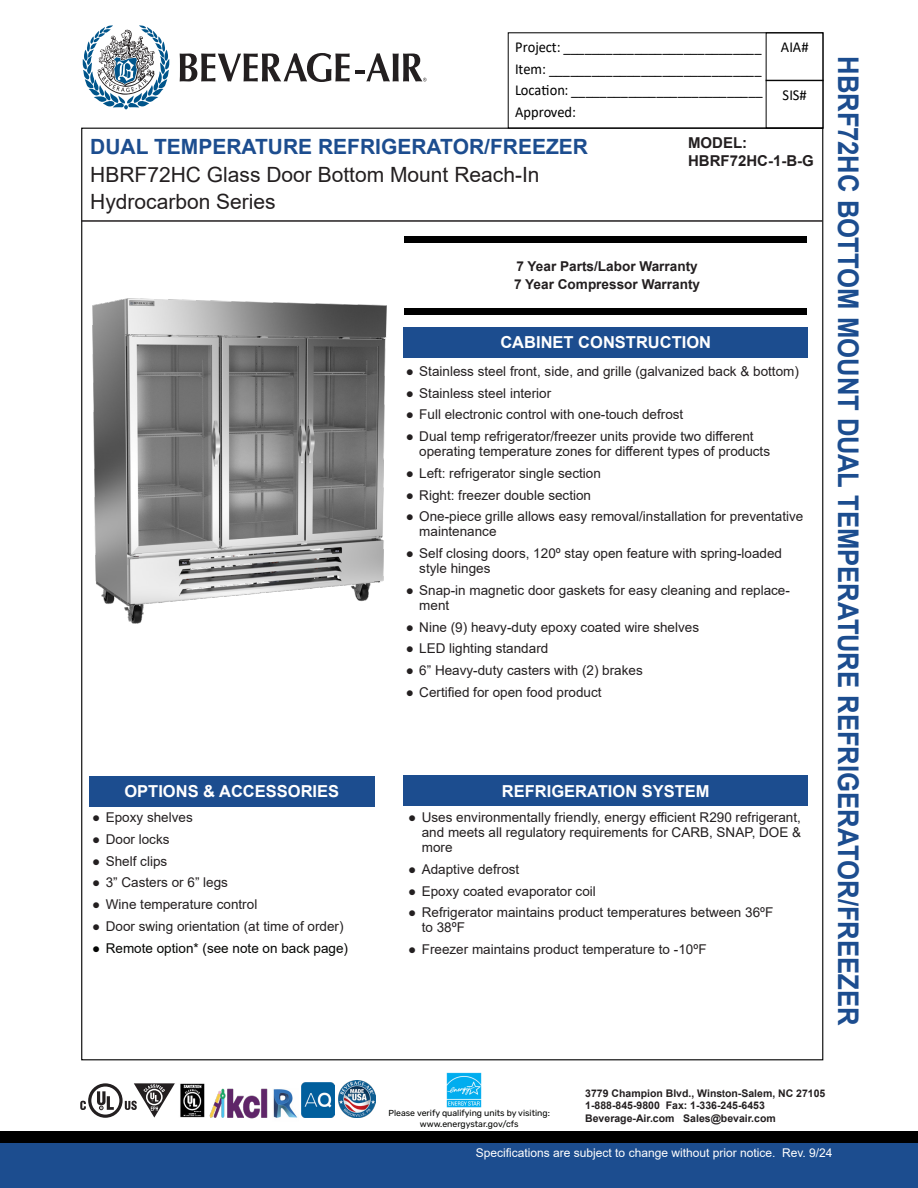
<style>
.page{position:relative;width:918px;height:1188px;background:#fff}
.page>*{position:absolute;margin:0;border:0;box-sizing:border-box;transform-origin:0 0}
.t1{font:700 28.5px "Arial";letter-spacing:-.005em;color:#1c4d8f;scale:.9 1}
.t2{font:21px "Arial";color:#231f20}
.t3{font:700 21px "Arial";color:#1c4d8f}
.t4{font:700 16.5px "Arial";color:#fff}
.t5{font:15.15px/21.5px "Calibri";color:#000;text-align:justify;scale:.95 1}
.t6{font:700 15px/18px "Arial";color:#231f20}
.t7{font:700 13.65px/18.1px "Arial";color:#231f20}
.t8{font:13.5px/15px "Arial";color:#231f20}
.t9{font:13.5px "Arial";color:#040503}
.t10{font:12px "Arial";color:#fff}
.t11{font:700 10.5px/12.6px "Arial";color:#231f20}
.Paragraph_Style_1{font:8.7px "Rubik";color:#040503}
.s1{font-family:"Arial Narrow"}
</style>
<div class="page">
<div style="left:508px;top:32px;width:315px;height:97px;border:1px solid #000"></div>
<div style="left:766px;top:32px;width:57px;height:49px;border:1px solid #000"></div>
<div style="left:766px;top:80px;width:57px;height:49px;border:1px solid #000"></div>
<hr style="left:81px;top:220px;width:742px;height:2px;background:#231f20">
<div style="left:89px;top:776px;width:285px;height:30px;background:#1c4d8f"></div>
<svg style="left:83px;top:25px;width:86px;height:85px"></svg>
<svg style="left:180px;top:53px;width:246px;height:29px"></svg>
<div style="left:404px;top:776px;width:404px;height:30px;background:#1c4d8f"></div>
<div style="left:404px;top:327px;width:404px;height:31px;background:#1c4d8f"></div>
<div style="left:0;top:1131px;width:918px;height:22px;background:#000"></div>
<div style="left:0;top:1143px;width:918px;height:45px;background:#1c4d8f"></div>
<img style="left:338px;top:1080px;width:38px;height:37px">
<img style="left:210px;top:1088px;width:58px;height:31px">
<img style="left:273px;top:1089px;width:25px;height:29px">
<img style="left:301px;top:1083px;width:33px;height:35px">
<svg style="left:80px;top:1083px;width:95px;height:35px"></svg>
<img style="left:180px;top:1083px;width:25px;height:35px">
<img style="left:446px;top:1072px;width:35px;height:36px">
<img style="left:92px;top:298px;width:294px;height:326px">
<div style="left:404px;top:236px;width:402px;height:7px;background:#000"></div>
<div style="left:404px;top:308px;width:402px;height:7px;background:#000"></div>
<p class="t5" style="left:515px;top:36px;width:262px">Project: ____________________________ Item: ______________________________ Location: ___________________________ Approved:</p>
<p class="t5" style="left:781px;top:36px;width:31px">AIA#</p>
<p class="t5" style="left:783px;top:84px;width:27px">SIS#</p>
<p class="t3" style="left:90px;top:132px;width:499px">DUAL TEMPERATURE REFRIGERATOR/FREEZER</p>
<p class="t2" style="left:90px;top:160px;width:451px">HBRF72HC Glass Door Bottom Mount Reach-In</p>
<p class="t2" style="left:90px;top:188px;width:187px">Hydrocarbon Series</p>
<p class="t6" style="left:688px;top:134px;width:127px">MODEL:<br>HBRF72HC-1-B-G</p>
<p class="t7" style="left:514px;top:257px;width:187px">7 Year Parts/Labor Warranty<br>7 Year Compressor Warranty</p>
<p class="t4" style="left:500px;top:331px;width:212px">CABINET CONSTRUCTION</p>
<p class="t8" style="left:406px;top:364px;width:395px">● Stainless steel front, side, and grille (galvanized back &amp; bottom)</p>
<p class="t8" style="left:406px;top:385px;width:147px">● Stainless steel interior</p>
<p class="t8" style="left:406px;top:407px;width:279px">● Full electronic control with one-touch defrost</p>
<p class="t8" style="left:419px;top:429px;width:352px;text-indent:-14px">● Dual temp refrigerator/freezer units provide two different operating temperature zones for different types of products</p>
<p class="t8" style="left:406px;top:466px;width:197px">● Left: refrigerator single section</p>
<p class="t8" style="left:406px;top:487px;width:187px">● Right: freezer double section</p>
<p class="t8" style="left:419px;top:509px;width:386px;text-indent:-14px">● One-piece grille allows easy removal/installation for preventative maintenance</p>
<p class="t8" style="left:419px;top:546px;width:364px;text-indent:-14px">● Self closing doors, 120º stay open feature with spring-loaded style hinges</p>
<p class="t8" style="left:419px;top:583px;width:372px;text-indent:-14px">● Snap-in magnetic door gaskets for easy cleaning and replace&shy;ment</p>
<p class="t8" style="left:406px;top:619px;width:295px">● Nine (9) heavy-duty epoxy coated wire shelves</p>
<p class="t8" style="left:406px;top:641px;width:144px">● LED lighting standard</p>
<p class="t8" style="left:406px;top:663px;width:239px">● 6” Heavy-duty casters with (2) brakes</p>
<p class="t8" style="left:406px;top:685px;width:197px">● Certified for open food product</p>
<p class="t4" style="left:124px;top:780px;width:216px">OPTIONS &amp; ACCESSORIES</p>
<p class="t4" style="left:502px;top:779px;width:209px">REFRIGERATION SYSTEM</p>
<p class="t8" style="left:92px;top:810px;width:102px">● Epoxy shelves</p>
<p class="t8" style="left:92px;top:832px;width:79px">● Door locks</p>
<p class="t8" style="left:92px;top:853px;width:77px">● Shelf clips</p>
<p class="t8" style="left:92px;top:875px;width:137px">● 3” Casters or 6” legs</p>
<p class="t8" style="left:92px;top:897px;width:167px">● Wine temperature control</p>
<p class="t8" style="left:92px;top:919px;width:253px">● Door swing orientation (at time of order)</p>
<p class="t9" style="left:92px;top:939px;width:257px">● Remote option* (see note on back page)</p>
<p class="t8" style="left:422px;top:810px;width:381px;text-align:justify;text-indent:-14px">● Uses environmentally friendly, energy efficient R290 refrigerant, and meets all regulatory requirements for CARB, SNAP, DOE &amp; more</p>
<p class="t8" style="left:408px;top:862px;width:113px">● Adaptive defrost</p>
<p class="t8" style="left:408px;top:883px;width:189px">● Epoxy coated evaporator coil</p>
<p class="t8" style="left:422px;top:905px;width:353px;text-indent:-14px">● Refrigerator maintains product temperatures between 36ºF to 38ºF</p>
<p class="t8" style="left:408px;top:942px;width:300px">● Freezer maintains product temperature to -10ºF</p>
<p class="t1" style="left:868px;top:56px;width:1079px;rotate:90deg">HBRF72HC BOTTOM MOUNT DUAL TEMPERATURE REFRIGERATOR/FREEZER</p>
<p class="t11" style="left:585px;top:1087px;width:242px">3779 Champion Blvd., Wins<span class="s1">t</span>on-Salem, NC 27105<br>1-888-845-9800 Fax: 1-336-245-6453<br>Beverage-Air.com Sales@bevair.com</p>
<p class="t10" style="left:476px;top:1145px;width:358px">Specifications are subject to change without prior notice. Rev. 9/24</p>
<p class="Paragraph_Style_1" style="left:389px;top:1108px;width:163px">Please verify qualifying units by visiting:</p>
<p class="Paragraph_Style_1" style="left:420px;top:1119px;width:100px">www.energystar.gov/cfs</p>
</div>
